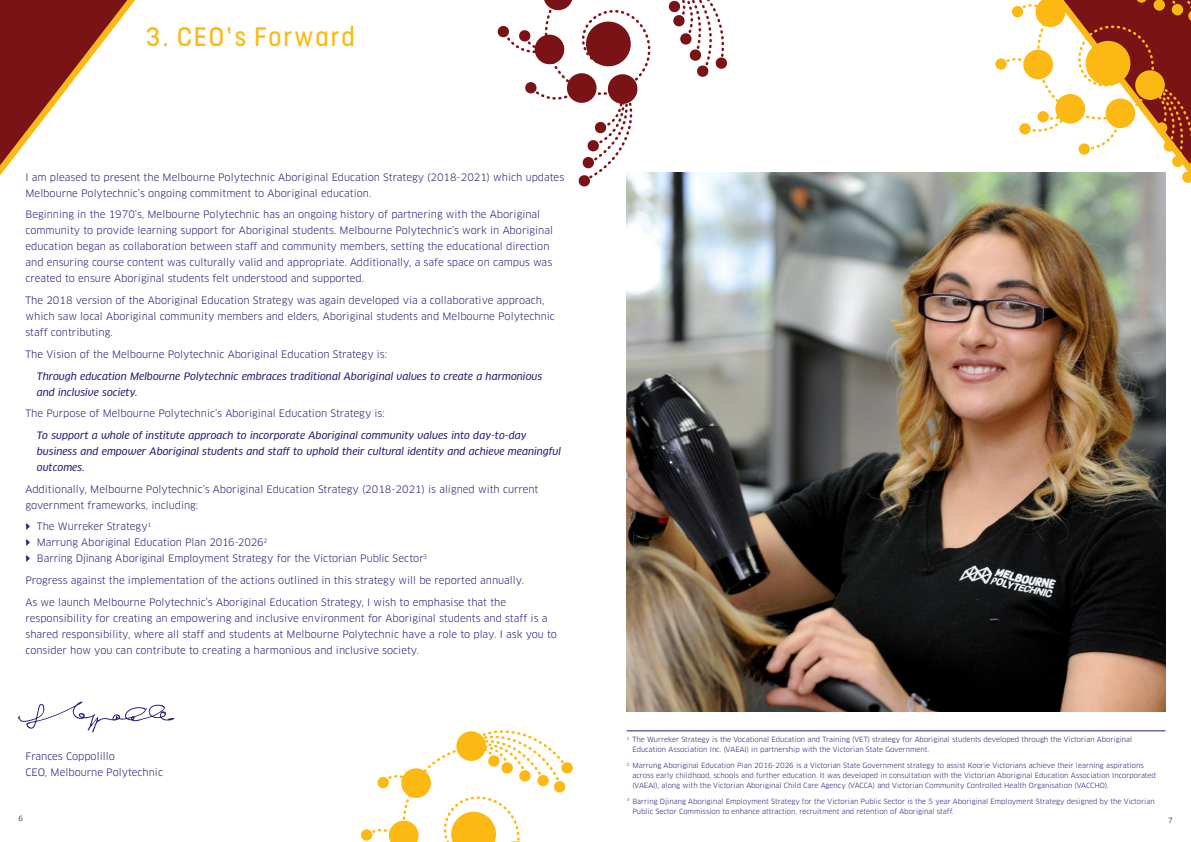
<style>
.page{position:relative;width:1191px;height:842px;background:#fff}
.page>*{position:absolute;margin:0;border:0;box-sizing:border-box;transform-origin:0 0}
._001_Back_Course_Tit{font:30px "FS Dillon";letter-spacing:.07em;color:#fdb913}
._004_Body_Copy{font:10px/16px "Clan OT";color:#211d70}
._004_Body_Copy-2{font:italic 10px/16px "Clan OT News";color:#211d70}
._004_Body_Copy-3{font:7px/10px "Clan OT";color:#211d70}
.t1{font:7px "Clan OT";color:#000}
</style>
<div class="page">
<svg style="left:0;top:0;width:135px;height:176px"></svg>
<div style="left:995px;top:58px;width:11px;height:12px;background:#fdb913;border-radius:50%"></div>
<svg style="left:1001px;top:0;width:190px;height:187px"></svg>
<svg style="left:497px;top:0;width:230px;height:187px"></svg>
<div style="left:361px;top:829px;width:11px;height:12px;background:#fdb913;border-radius:50%"></div>
<svg style="left:367px;top:730px;width:200px;height:112px"></svg>
<div style="left:401px;top:768px;width:30px;height:30px;background:#fdb913;border-radius:50%"></div>
<div style="left:456px;top:731px;width:30px;height:30px;background:#fdb913;border-radius:50%"></div>
<div style="left:561px;top:762px;width:12px;height:11px;background:#fdb913;border-radius:50%"></div>
<img style="left:18px;top:701px;width:157px;height:32px">
<hr style="left:626px;top:731px;width:539px;height:1px;background:#211d70">
<img style="left:626px;top:173px;width:539px;height:538px">
<p class="_001_Back_Course_Tit" style="left:146px;top:17px;width:211px">3. CEO’s Forward</p>
<p class="_004_Body_Copy" style="left:26px;top:169px;width:540px">I am pleased to present the Melbourne Polytechnic Aboriginal Education Strategy (2018-2021) which updates<br>Melbourne Polytechnic’s ongoing commitment to Aboriginal education.</p>
<p class="_004_Body_Copy" style="left:26px;top:207px;width:529px">Beginning in the 1970’s, Melbourne Polytechnic has an ongoing history of partnering with the Aboriginal community to provide learning support for Aboriginal students. Melbourne Polytechnic’s work in Aboriginal education began as collaboration between staff and community members, setting the educational direction and ensuring course content was culturally valid and appropriate. Additionally, a safe space on campus was created to ensure Aboriginal students felt understood and supported.</p>
<p class="_004_Body_Copy" style="left:26px;top:292px;width:531px">The 2018 version of the Aboriginal Education Strategy was again developed via a collaborative approach, which saw local Aboriginal community members and elders, Aboriginal students and Melbourne Polytechnic staff contributing.</p>
<p class="_004_Body_Copy" style="left:26px;top:346px;width:363px">The Vision of the Melbourne Polytechnic Aboriginal Education Strategy is:</p>
<p class="_004_Body_Copy-2" style="left:37px;top:368px;width:507px">Through education Melbourne Polytechnic embraces traditional Aboriginal values to create a harmonious and inclusive society.</p>
<p class="_004_Body_Copy" style="left:26px;top:405px;width:361px">The Purpose of Melbourne Polytechnic’s Aboriginal Education Strategy is:</p>
<p class="_004_Body_Copy-2" style="left:37px;top:427px;width:526px">To support a whole of institute approach to incorporate Aboriginal community values into day-to-day business and empower Aboriginal students and staff to uphold their cultural identity and achieve meaningful outcomes.</p>
<p class="_004_Body_Copy" style="left:26px;top:481px;width:514px">Additionally, Melbourne Polytechnic’s Aboriginal Education Strategy (2018-2021) is aligned with current government frameworks, including:</p>
<p class="_004_Body_Copy" style="left:37px;top:518px;width:116px">The Wurreker Strategy<sup>1</sup></p>
<p class="_004_Body_Copy" style="left:37px;top:534px;width:232px">Marrung Aboriginal Education Plan 2016-2026<sup>2</sup></p>
<p class="_004_Body_Copy" style="left:37px;top:550px;width:392px">Barring Djinang Aboriginal Employment Strategy for the Victorian Public Sector<sup>3</sup></p>
<p class="_004_Body_Copy" style="left:26px;top:572px;width:500px">Progress against the implementation of the actions outlined in this strategy will be reported annually.</p>
<p class="_004_Body_Copy" style="left:26px;top:594px;width:533px">As we launch Melbourne Polytechnic’s Aboriginal Education Strategy, I wish to emphasise that the responsibility for creating an empowering and inclusive environment for Aboriginal students and staff is a shared responsibility, where all staff and students at Melbourne Polytechnic have a role to play. I ask you to consider how you can contribute to creating a harmonious and inclusive society.</p>
<p class="_004_Body_Copy-3" style="left:632px;top:735px;width:501px;text-indent:-6px"><sup>1</sup> The Wurreker Strategy is the Vocational Education and Training (VET) strategy for Aboriginal students developed through the Victorian Aboriginal<br>Education Association Inc. (VAEAI) in partnership with the Victorian State Government.</p>
<p class="_004_Body_Copy-3" style="left:632px;top:760px;width:525px;text-indent:-6px"><sup>2</sup> Marrung Aboriginal Education Plan 2016-2026 is a Victorian State Government strategy to assist Koorie Victorians achieve their learning aspirations across early childhood, schools and further education. It was developed in consultation with the Victorian Aboriginal Education Association Incorporated (VAEAI), along with the Victorian Aboriginal Child Care Agency (VACCA) and Victorian Community Controlled Health Organisation (VACCHO).</p>
<p class="_004_Body_Copy-3" style="left:632px;top:796px;width:524px;text-indent:-6px"><sup>3</sup> Barring Djinang Aboriginal Employment Strategy for the Victorian Public Sector is the 5 year Aboriginal Employment Strategy designed by the Victorian<br>Public Sector Commission to enhance attraction, recruitment and retention of Aboriginal staff.</p>
<p class="_004_Body_Copy" style="left:26px;top:749px;width:139px">Frances Coppolillo<br>CEO, Melbourne Polytechnic</p>
<p class="t1" style="left:19px;top:814px;width:6px">6</p>
<p class="t1" style="left:1168px;top:816px;width:6px">7</p>
</div>
